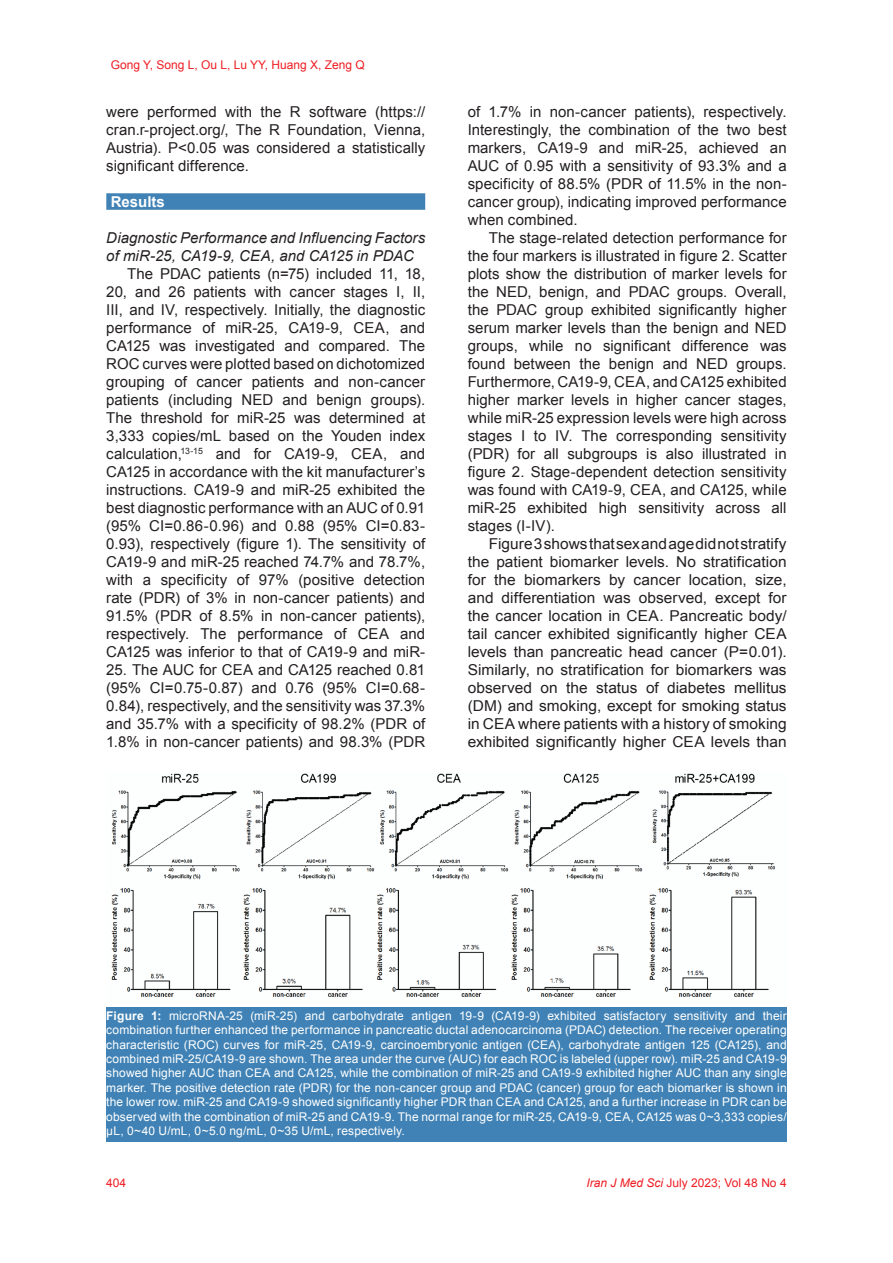
<style>
.page{position:relative;width:893px;height:1263px;background:#fff}
.page>*{position:absolute;margin:0;border:0;box-sizing:border-box;transform-origin:0 0}
.t1{font:15px/18px "Arial";letter-spacing:.005em;color:#231f20;text-align:justify}
.t2{font:italic 15px/18px "Arial";color:#231f20}
.t3{font:700 15px "Arial";color:#fff}
.t4{font:12px/14.4px "Arial";letter-spacing:.015em;color:#fff;text-align:justify}
.t5{font:12px "Arial";color:#ee1d23}
.s1{font-weight:700}
.s2{font-style:italic}
</style>
<div class="page">
<div style="left:106px;top:193px;width:319px;height:17px;background:#4082b5"></div>
<img style="left:111px;top:773px;width:664px;height:224px">
<div style="left:106px;top:1007px;width:681px;height:135px;background:#4082b5"></div>
<p class="t5" style="left:111px;top:57px;width:255px">Gong Y, Song L, Ou L, Lu YY, Huang X, Zeng Q</p>
<p class="t1" style="left:106px;top:103px;width:320px">were performed with the R software (https:// cran.r-project.org/, The R Foundation, Vienna, Austria). P&lt;0.05 was considered a statistically significant difference.</p>
<p class="t3" style="left:111px;top:191px;width:56px">Results</p>
<p class="t2" style="left:106px;top:229px;width:320px">Diagnostic Performance and Influencing Factors of miR-25, CA19-9, CEA, and CA125 in PDAC</p>
<p class="t1" style="left:106px;top:265px;width:320px;text-indent:21px">The PDAC patients (n=75) included 11, 18, 20, and 26 patients with cancer stages I, II, III, and IV, respectively. Initially, the diagnostic performance of miR-25, CA19-9, CEA, and CA125 was investigated and compared. The ROC curves were plotted based on dichotomized grouping of cancer patients and non-cancer patients (including NED and benign groups).<br>The threshold for miR-25 was determined at 3,333 copies/mL based on the Youden index calculation,<sup>13-15</sup> and for CA19-9, CEA, and CA125 in accordance with the kit manufacturer’s instructions. CA19-9 and miR-25 exhibited the best diagnostic performance with an AUC of 0.91 (95% CI=0.86-0.96) and 0.88 (95% CI=0.83- 0.93), respectively (figure 1). The sensitivity of CA19-9 and miR-25 reached 74.7% and 78.7%, with a specificity of 97% (positive detection rate (PDR) of 3% in non-cancer patients) and 91.5% (PDR of 8.5% in non-cancer patients), respectively. The performance of CEA and CA125 was inferior to that of CA19-9 and miR-</p>
<p class="t1" style="left:106px;top:661px;width:320px">25. The AUC for CEA and CA125 reached 0.81 (95% CI=0.75-0.87) and 0.76 (95% CI=0.68- 0.84), respectively, and the sensitivity was 37.3% and 35.7% with a specificity of 98.2% (PDR of 1.8% in non-cancer patients) and 98.3% (PDR</p>
<p class="t1" style="left:468px;top:103px;width:320px">of 1.7% in non-cancer patients), respectively.<br>Interestingly, the combination of the two best markers, CA19-9 and miR-25, achieved an AUC of 0.95 with a sensitivity of 93.3% and a specificity of 88.5% (PDR of 11.5% in the non&shy;cancer group), indicating improved performance when combined.</p>
<p class="t1" style="left:468px;top:229px;width:320px;text-indent:21px">The stage-related detection performance for the four markers is illustrated in figure 2. Scatter plots show the distribution of marker levels for the NED, benign, and PDAC groups. Overall, the PDAC group exhibited significantly higher serum marker levels than the benign and NED groups, while no significant difference was found between the benign and NED groups.<br>Furthermore, CA19-9, CEA, and CA125 exhibited higher marker levels in higher cancer stages, while miR-25 expression levels were high across stages I to IV. The corresponding sensitivity (PDR) for all subgroups is also illustrated in figure 2. Stage-dependent detection sensitivity was found with CA19-9, CEA, and CA125, while miR-25 exhibited high sensitivity across all stages (I-IV).</p>
<p class="t1" style="left:468px;top:535px;width:320px;text-indent:21px">Figure 3 shows that sex and age did not stratify the patient biomarker levels. No stratification for the biomarkers by cancer location, size, and differentiation was observed, except for the cancer location in CEA. Pancreatic body/ tail cancer exhibited significantly higher CEA levels than pancreatic head cancer (P=0.01).<br>Similarly, no stratification for biomarkers was observed on the status of diabetes mellitus (DM) and smoking, except for smoking status in CEA where patients with a history of smoking exhibited significantly higher CEA levels than</p>
<p class="t4" style="left:106px;top:1008px;width:682px"><span class="s1">Figure 1:</span> microRNA-25 (miR-25) and carbohydrate antigen 19-9 (CA19-9) exhibited satisfactory sensitivity and their combination further enhanced the performance in pancreatic ductal adenocarcinoma (PDAC) detection. The receiver operating characteristic (ROC) curves for miR-25, CA19-9, carcinoembryonic antigen (CEA), carbohydrate antigen 125 (CA125), and combined miR-25/CA19-9 are shown. The area under the curve (AUC) for each ROC is labeled (upper row). miR-25 and CA19-9 showed higher AUC than CEA and CA125, while the combination of miR-25 and CA19-9 exhibited higher AUC than any single marker. The positive detection rate (PDR) for the non-cancer group and PDAC (cancer) group for each biomarker is shown in the lower row. miR-25 and CA19-9 showed significantly higher PDR than CEA and CA125, and a further increase in PDR can be observed with the combination of miR-25 and CA19-9. The normal range for miR-25, CA19-9, CEA, CA125 was 0~3,333 copies/ μL, 0~40 U/mL, 0~5.0 ng/mL, 0~35 U/mL, respectively.</p>
<p class="t5" style="left:106px;top:1175px;width:22px">404</p>
<p class="t5" style="left:587px;top:1175px;width:202px"><span class="s2">Iran J Med Sci</span> July 2023; Vol 48 No 4</p>
</div>
